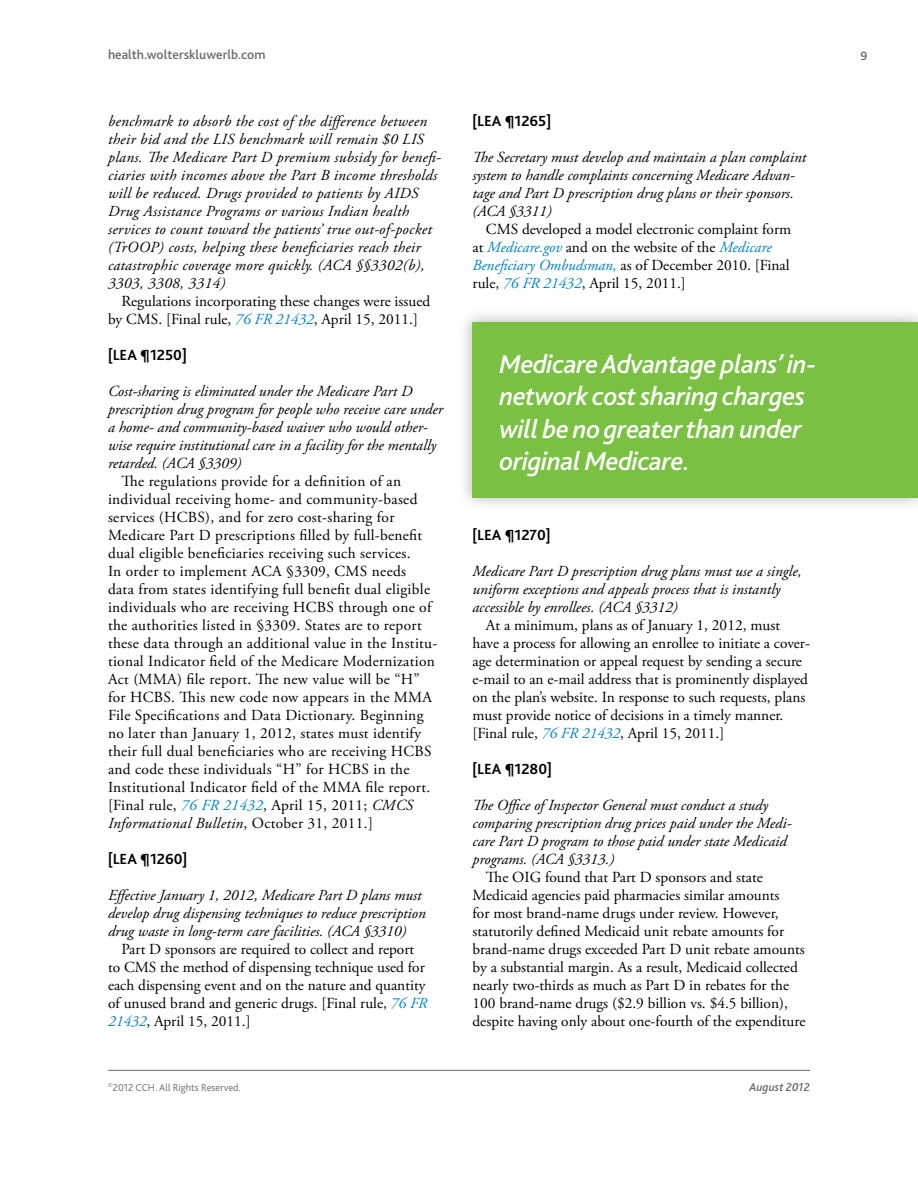
<style>
.page{position:relative;width:918px;height:1188px;background:#fff}
.page>*{position:absolute;margin:0;border:0;box-sizing:border-box;transform-origin:0 0}
.t1{font:italic 500 27px/32.4px "Bliss 2";letter-spacing:-.015em;color:#fff}
.t2{font:15.3px/18px "Adobe Garamond Pro";color:#000}
.t3{font:15.3px/18px "Adobe Garamond Pro";letter-spacing:.02em;color:#000}
.t4{font:italic 15.3px/18px "Adobe Garamond Pro";color:#000}
.t5{font:italic 15.3px/18px "Adobe Garamond Pro";letter-spacing:.02em;color:#000}
.t6{font:700 15.3px "Bliss 2";color:#000}
.t7{font:500 13.5px "Bliss 2";color:#696a6c}
.t8{font:500 12.75px "Bliss 2";color:#696a6c}
.t9{font:italic 500 12px "Bliss 2";color:#696a6c}
.t10{font:300 10.5px "Bliss 2";color:#696a6c}
.s1{font-style:italic;color:#0081c6}
.s2{font-style:italic}
</style>
<div class="page">
<hr style="left:108px;top:1070px;width:702px;height:1px;background:#696a6c">
<div style="left:458px;top:308px;width:460px;height:204px;background:#696a6c;opacity:.5"></div>
<div style="left:472px;top:322px;width:446px;height:175px;background:#7ac143"></div>
<p class="t7" style="left:108px;top:46px;width:159px">health.wolterskluwerlb.com</p>
<p class="t8" style="left:861px;top:48px;width:8px">9</p>
<p class="t5" style="left:108px;top:113px;width:335px">benchmark to absorb the cost of the difference between their bid and the LIS benchmark will remain $0 LIS plans. The Medicare Part D premium subsidy for benefi&shy;ciaries with incomes above the Part B income thresholds will be reduced. Drugs provided to patients by AIDS Drug Assistance Programs or various Indian health services to count toward the patients’ true out-of-pocket (TrOOP) costs, helping these beneficiaries reach their catastrophic coverage more quickly. (ACA §§3302(b), 3303, 3308, 3314)</p>
<p class="t2" style="left:108px;top:293px;width:324px;text-indent:13px">Regulations incorporating these changes were issued by CMS. [Final rule, <span class="s1">76 FR 21432</span>, April 15, 2011.]</p>
<p class="t6" style="left:108px;top:345px;width:80px">[LEA ¶1250]</p>
<p class="t4" style="left:108px;top:383px;width:337px">Cost-sharing is eliminated under the Medicare Part D prescription drug program for people who receive care under a home- and community-based waiver who would other&shy;wise require institutional care in a facility for the mentally retarded. (ACA §3309)</p>
<p class="t3" style="left:108px;top:473px;width:331px;text-indent:13px">The regulations provide for a definition of an individual receiving home- and community-based services (HCBS), and for zero cost-sharing for Medicare Part D prescriptions filled by full-benefit dual eligible beneficiaries receiving such services.<br>In order to implement ACA §3309, CMS needs<br>data from states identifying full benefit dual eligible individuals who are receiving HCBS through one of the authorities listed in §3309. States are to report these data through an additional value in the Institu&shy;tional Indicator field of the Medicare Modernization Act (MMA) file report. The new value will be “H” for HCBS. This new code now appears in the MMA File Specifications and Data Dictionary. Beginning no later than January 1, 2012, states must identify their full dual beneficiaries who are receiving HCBS and code these individuals “H” for HCBS in the Institutional Indicator field of the MMA file report. [Final rule, <span class="s1">76 FR 21432</span>, April 15, 2011; <span class="s2">CMCS Informational Bulletin</span>, October 31, 2011.]</p>
<p class="t6" style="left:108px;top:850px;width:81px">[LEA ¶1260]</p>
<p class="t4" style="left:108px;top:887px;width:319px">Effective January 1, 2012, Medicare Part D plans must develop drug dispensing techniques to reduce prescription drug waste in long-term care facilities. (ACA §3310)</p>
<p class="t2" style="left:108px;top:941px;width:321px;text-indent:13px">Part D sponsors are required to collect and report to CMS the method of dispensing technique used for each dispensing event and on the nature and quantity of unused brand and generic drugs. [Final rule, <span class="s1">76 FR 21432</span>, April 15, 2011.]</p>
<p class="t6" style="left:472px;top:112px;width:80px">[LEA ¶1265]</p>
<p class="t4" style="left:472px;top:149px;width:335px">The Secretary must develop and maintain a plan complaint system to handle complaints concerning Medicare Advan&shy;tage and Part D prescription drug plans or their sponsors. (ACA §3311)</p>
<p class="t2" style="left:472px;top:221px;width:320px;text-indent:13px">CMS developed a model electronic complaint form at <span class="s1">Medicare.gov</span> and on the website of the <span class="s1">Medicare Beneficiary Ombudsman,</span> as of December 2010. [Final rule, <span class="s1">76 FR 21432</span>, April 15, 2011.]</p>
<h1 class="t1" style="left:500px;top:347px;width:318px">Medicare Advantage plans’ in&shy;network cost sharing charges will be no greater than under original Medicare.</h1>
<p class="t6" style="left:472px;top:526px;width:80px">[LEA ¶1270]</p>
<p class="t4" style="left:472px;top:563px;width:331px">Medicare Part D prescription drug plans must use a single, uniform exceptions and appeals process that is instantly accessible by enrollees. (ACA §3312)</p>
<p class="t2" style="left:472px;top:617px;width:339px;text-indent:13px">At a minimum, plans as of January 1, 2012, must have a process for allowing an enrollee to initiate a cover&shy;age determination or appeal request by sending a secure e-mail to an e-mail address that is prominently displayed on the plan’s website. In response to such requests, plans must provide notice of decisions in a timely manner. [Final rule, <span class="s1">76 FR 21432</span>, April 15, 2011.]</p>
<p class="t6" style="left:472px;top:760px;width:81px">[LEA ¶1280]</p>
<p class="t4" style="left:472px;top:797px;width:321px">The Office of Inspector General must conduct a study comparing prescription drug prices paid under the Medi&shy;care Part D program to those paid under state Medicaid programs. (ACA §3313.)</p>
<p class="t2" style="left:472px;top:869px;width:335px;text-indent:13px">The OIG found that Part D sponsors and state Medicaid agencies paid pharmacies similar amounts<br>for most brand-name drugs under review. However, statutorily defined Medicaid unit rebate amounts for brand-name drugs exceeded Part D unit rebate amounts by a substantial margin. As a result, Medicaid collected nearly two-thirds as much as Part D in rebates for the 100 brand-name drugs ($2.9 billion vs. $4.5 billion), despite having only about one-fourth of the expenditure</p>
<p class="t10" style="left:108px;top:1081px;width:134px"><sup>©</sup>2012 CCH. All Rights Reserved.</p>
<p class="t9" style="left:749px;top:1079px;width:62px">August 2012</p>
</div>
